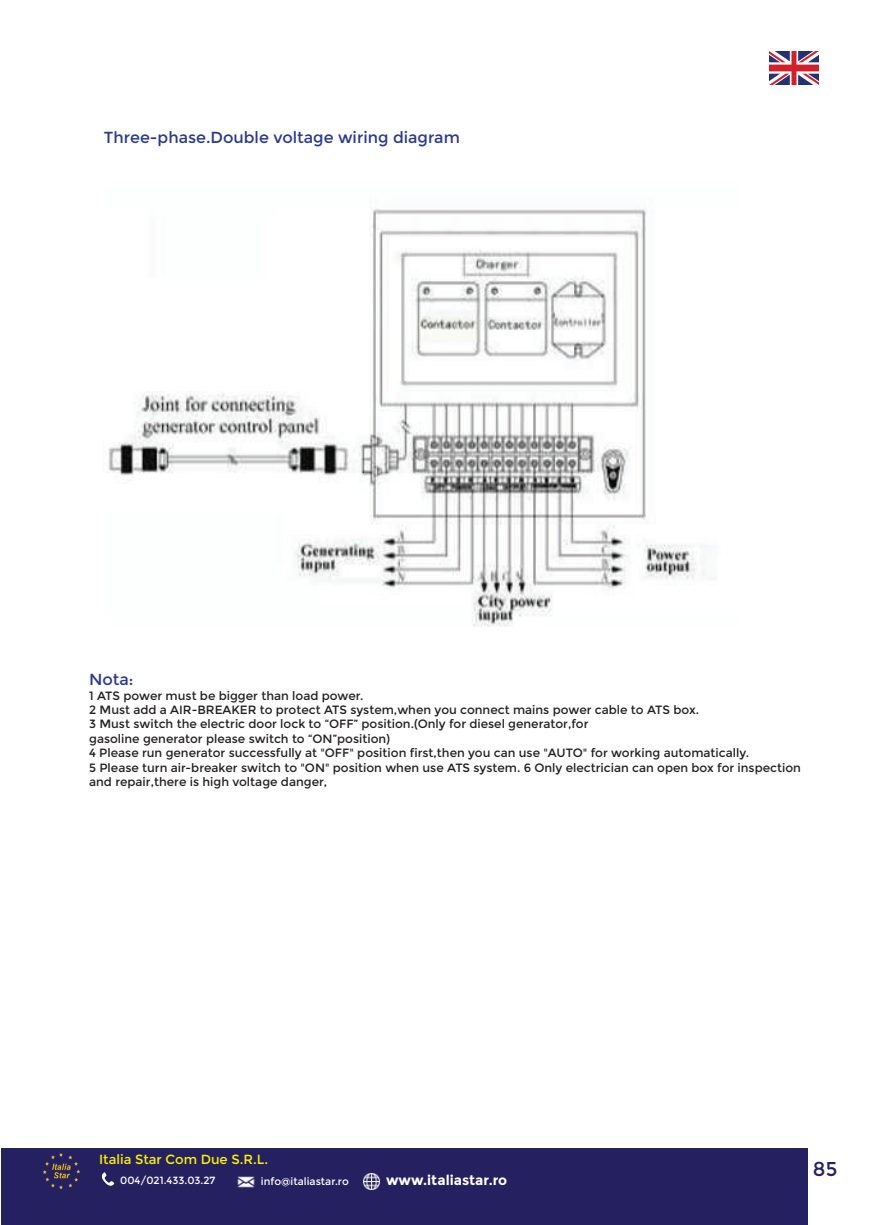
<style>
.page{position:relative;width:874px;height:1225px;background:#fff}
.page>*{position:absolute;margin:0;border:0;box-sizing:border-box;transform-origin:0 0}
.t1{font:20px "Montserrat";color:#252161}
.t2{font:16px "Montserrat";color:#283890}
.t3{font:700 13.8px "Montserrat";color:#fff}
.t4{font:13.2px "Montserrat";color:#fff101}
.t5{font:12px/14.4px "Montserrat";color:#231f20}
.t6{font:10.4px "Montserrat";color:#fff}
</style>
<div class="page">
<div style="left:1px;top:1149px;width:806px;height:76px;background:#252161"></div>
<img style="left:44px;top:1153px;width:36px;height:35px">
<svg style="left:101px;top:1172px;width:13px;height:13px"></svg>
<img style="left:237px;top:1176px;width:18px;height:12px">
<img style="left:363px;top:1173px;width:16px;height:16px">
<img style="left:103px;top:207px;width:609px;height:420px">
<img style="left:769px;top:51px;width:48px;height:33px">
<h2 class="t2" style="left:104px;top:128px;width:357px">Three-phase.Double voltage wiring diagram</h2>
<h2 class="t2" style="left:89px;top:670px;width:46px">Nota:</h2>
<p class="t5" style="left:89px;top:688px;width:713px">1 ATS power must be bigger than load power.<br>2 Must add a AIR-BREAKER to protect ATS system,when you connect mains power cable to ATS box.<br>3 Must switch the electric door lock to “OFF” position.(Only for diesel generator,for<br>gasoline generator please switch to “ON”position)<br>4 Please run generator successfully at "OFF" position first,then you can use "AUTO" for working automatically.<br>5 Please turn air-breaker switch to "ON" position when use ATS system. 6 Only electrician can open box for inspection and repair,there is high voltage danger,</p>
<p class="t4" style="left:99px;top:1152px;width:170px">Italia Star Com Due S.R.L.</p>
<p class="t6" style="left:120px;top:1174px;width:97px">004/021.433.03.27</p>
<p class="t6" style="left:261px;top:1175px;width:89px">info@italiastar.ro</p>
<p class="t3" style="left:386px;top:1171px;width:123px">www.italiastar.ro</p>
<h1 class="t1" style="left:812px;top:1157px;width:26px">85</h1>
</div>
